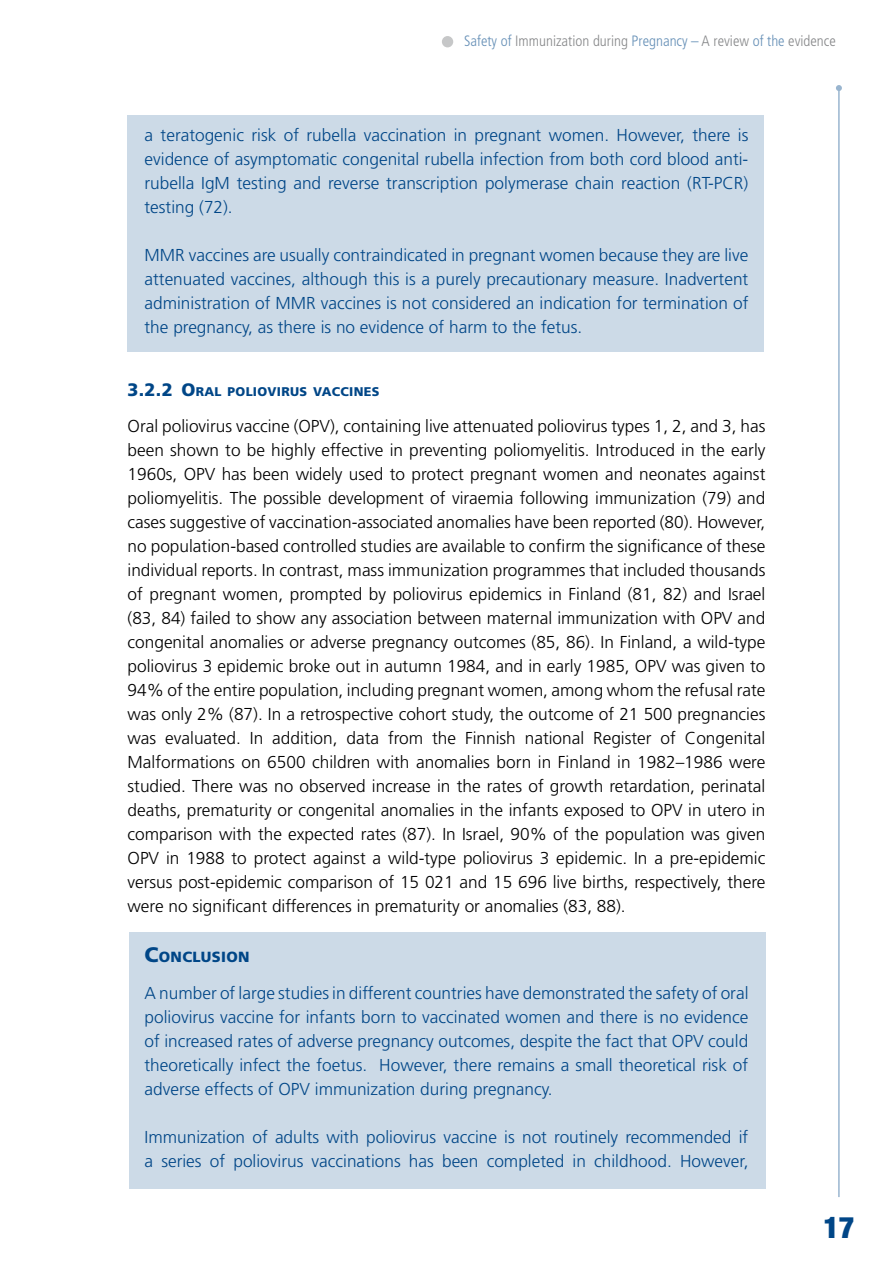
<style>
.page{position:relative;width:893px;height:1263px;background:#fff}
.page>*{position:absolute;margin:0;border:0;box-sizing:border-box;transform-origin:0 0}
.t1{font:900 condensed 30px "Helvetica Neue";color:#004687}
.t2{font:300 17.25px/24px "Frutiger LT Std";color:#000;text-align:justify}
.t3{font:300 17.25px/24px "Frutiger LT Std";color:#004687;text-align:justify}
.t4{font:300 condensed 15px "Frutiger LT Std";color:#87888a}
.t5{font:900 14.7px "Frutiger LT Std";letter-spacing:.02em;color:#004687}
.t6{font:900 12.6px "Frutiger LT Std";letter-spacing:.02em;color:#004687}
.s1{color:#6690b7}
.s2{font-size:18px}
.s3{font-size:21px}
</style>
<div class="page">
<hr style="left:838px;top:88px;width:2px;height:1109px;background:#99b5cf">
<svg style="left:836px;top:85px;width:6px;height:6px"></svg>
<div style="left:442px;top:36px;width:11px;height:11px;background:#c6c7c8;border-radius:50%"></div>
<div style="left:129px;top:932px;width:637px;height:256px;background:#ccdae7"></div>
<div style="left:128px;top:116px;width:636px;height:236px;background:#ccdae7"></div>
<p class="t4" style="left:464px;top:33px;width:373px"><span class="s1">Safety of</span> Immunization during <span class="s1">Pregnancy –</span> A review <span class="s1">of the</span> evidence</p>
<p class="t3" style="left:145px;top:123px;width:605px">a teratogenic risk of rubella vaccination in pregnant women. However, there is evidence of asymptomatic congenital rubella infection from both cord blood anti&shy;rubella IgM testing and reverse transcription polymerase chain reaction (RT-PCR) testing (72).</p>
<p class="t3" style="left:145px;top:243px;width:605px">MMR vaccines are usually contraindicated in pregnant women because they are live attenuated vaccines, although this is a purely precautionary measure. Inadvertent administration of MMR vaccines is not considered an indication for termination of the pregnancy, as there is no evidence of harm to the fetus.</p>
<p class="t6" style="left:128px;top:383px;width:253px"><span class="s2">3.2.2 O</span>RAL POLIOVI RUS VACCINES</p>
<p class="t2" style="left:128px;top:415px;width:639px">Oral poliovirus vaccine (OPV), containing live attenuated poliovirus types 1, 2, and 3, has been shown to be highly effective in preventing poliomyelitis. Introduced in the early 1960s, OPV has been widely used to protect pregnant women and neonates against poliomyelitis. The possible development of viraemia following immunization (79) and cases suggestive of vaccination-associated anomalies have been reported (80). However, no population-based controlled studies are available to confirm the significance of these individual reports. In contrast, mass immunization programmes that included thousands of pregnant women, prompted by poliovirus epidemics in Finland (81, 82) and Israel (83, 84) failed to show any association between maternal immunization with OPV and congenital anomalies or adverse pregnancy outcomes (85, 86). In Finland, a wild-type poliovirus 3 epidemic broke out in autumn 1984, and in early 1985, OPV was given to 94% of the entire population, including pregnant women, among whom the refusal rate was only 2% (87). In a retrospective cohort study, the outcome of 21 500 pregnancies was evaluated. In addition, data from the Finnish national Register of Congenital Malformations on 6500 children with anomalies born in Finland in 1982–1986 were studied. There was no observed increase in the rates of growth retardation, perinatal deaths, prematurity or congenital anomalies in the infants exposed to OPV in utero in comparison with the expected rates (87). In Israel, 90% of the population was given OPV in 1988 to protect against a wild-type poliovirus 3 epidemic. In a pre-epidemic versus post-epidemic comparison of 15 021 and 15 696 live births, respectively, there were no significant differences in prematurity or anomalies (83, 88).</p>
<p class="t5" style="left:145px;top:948px;width:107px"><span class="s3">C</span>ONCLUSION</p>
<p class="t3" style="left:145px;top:981px;width:605px">A number of large studies in different countries have demonstrated the safety of oral poliovirus vaccine for infants born to vaccinated women and there is no evidence of increased rates of adverse pregnancy outcomes, despite the fact that OPV could theoretically infect the foetus. However, there remains a small theoretical risk of adverse effects of OPV immunization during pregnancy.</p>
<p class="t3" style="left:145px;top:1125px;width:605px">Immunization of adults with poliovirus vaccine is not routinely recommended if a series of poliovirus vaccinations has been completed in childhood. However,</p>
<h1 class="t1" style="left:823px;top:1203px;width:33px">17</h1>
</div>
